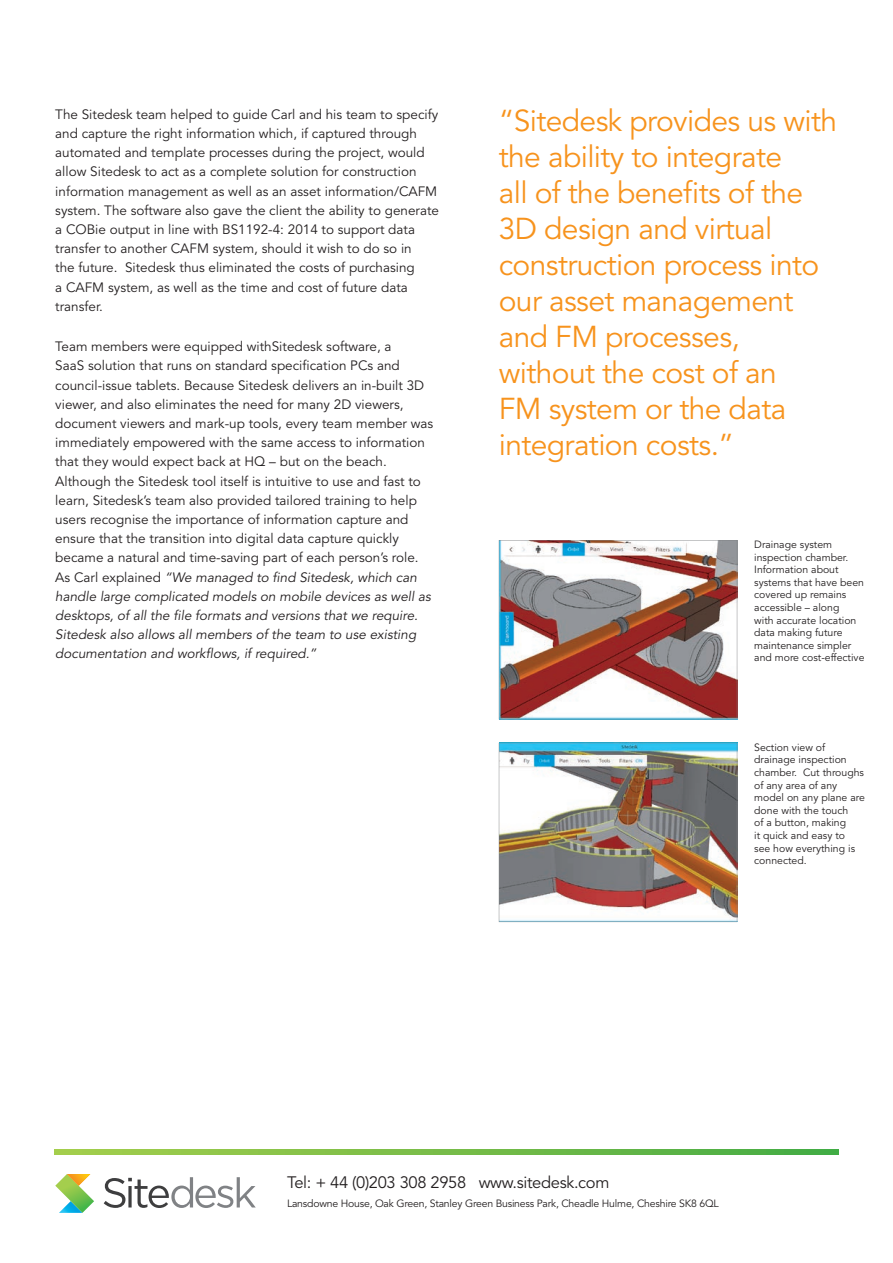
<style>
.page{position:relative;width:893px;height:1263px;background:#fff}
.page>*{position:absolute;margin:0;border:0;box-sizing:border-box;transform-origin:0 0}
.t1{font:30px/36px "Avenir";letter-spacing:-.02em;color:#f7931d}
.t2{font:16.5px "Avenir";letter-spacing:-.02em;color:#231f20}
.t3{font:13.5px/19.2px "Avenir";color:#231f20}
.t4{font:10.5px/12.6px "Avenir";color:#231f20}
.t5{font:10.5px "Avenir";letter-spacing:-.02em;color:#231f20}
.s1{font-style:italic}
</style>
<div class="page">
<svg style="left:499px;top:540px;width:238px;height:179px"></svg>
<img style="left:499px;top:743px;width:238px;height:179px">
<svg style="left:54px;top:1150px;width:785px;height:4px;background:#75bc48"></svg>
<svg style="left:104px;top:1177px;width:152px;height:31px"></svg>
<svg style="left:55px;top:1174px;width:39px;height:39px"></svg>
<p class="t3" style="left:55px;top:105px;width:385px">The Sitedesk team helped to guide Carl and his team to specify and capture the right information which, if captured through automated and template processes during the project, would allow Sitedesk to act as a complete solution for construction information management as well as an asset information/CAFM system. The software also gave the client the ability to generate a COBie output in line with BS1192-4: 2014 to support data transfer to another CAFM system, should it wish to do so in<br>the future. Sitedesk thus eliminated the costs of purchasing<br>a CAFM system, as well as the time and cost of future data transfer.</p>
<p class="t3" style="left:55px;top:337px;width:380px">Team members were equipped withSitedesk software, a<br>SaaS solution that runs on standard specification PCs and council-issue tablets. Because Sitedesk delivers an in-built 3D viewer, and also eliminates the need for many 2D viewers, document viewers and mark-up tools, every team member was immediately empowered with the same access to information that they would expect back at HQ – but on the beach.<br>Although the Sitedesk tool itself is intuitive to use and fast to learn, Sitedesk’s team also provided tailored training to help users recognise the importance of information capture and ensure that the transition into digital data capture quickly became a natural and time-saving part of each person’s role.<br>As Carl explained <span class="s1">“We managed to find Sitedesk, which can handle large complicated models on mobile devices as well as desktops, of all the file formats and versions that we require.<br>Sitedesk also allows all members of the team to use existing documentation and workflows, if required.”</span></p>
<h1 class="t1" style="left:499px;top:104px;width:340px">“Sitedesk provides us with the ability to integrate<br>all of the benefits of the<br>3D design and virtual construction process into our asset management and FM processes, without the cost of an<br>FM system or the data integration costs.”</h1>
<p class="t4" style="left:754px;top:538px;width:112px">Drainage system inspection chamber.<br>Information about systems that have been covered up remains accessible – along<br>with accurate location data making future maintenance simpler and more cost-effective</p>
<p class="t4" style="left:754px;top:741px;width:112px">Section view of drainage inspection chamber. Cut throughs of any area of any model on any plane are done with the touch<br>of a button, making<br>it quick and easy to<br>see how everything is connected.</p>
<p class="t2" style="left:287px;top:1173px;width:324px">Tel: + 44 (0)203 308 2958 www.sitedesk.com</p>
<p class="t5" style="left:287px;top:1197px;width:433px">Lansdowne House, Oak Green, Stanley Green Business Park, Cheadle Hulme, Cheshire SK8 6QL</p>
</div>
